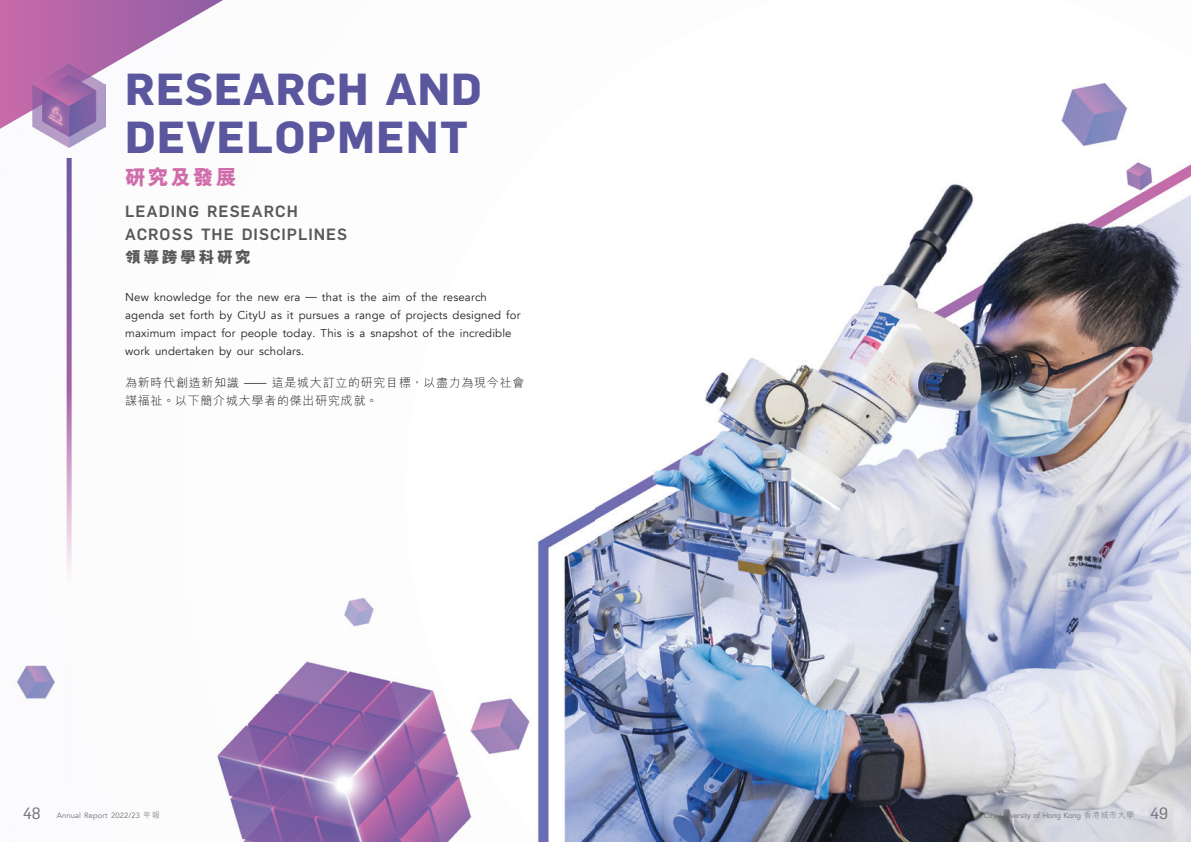
<style>
.page{position:relative;width:1191px;height:842px;background:#fff}
.page>*{position:absolute;margin:0;border:0;box-sizing:border-box;transform-origin:0 0}
._01_Body_Text{font:700 44px/48px "Flama";letter-spacing:.035em;color:#5b579f}
._01_Body_Text-2{font:800 21px "M Hei HK";letter-spacing:.075em;color:#d06caa}
.t1{font:500 16px "Flama";letter-spacing:.065em;color:#57585a}
.t2{font:800 16px "M Hei HK";letter-spacing:.145em;color:#57585a}
.Chapter_Opening{font:300 12px/18px "M Hei HK";letter-spacing:.06em;color:#231f20}
.Chapter_Opening-2{font:11.4px/18px "Avenir";letter-spacing:.015em;color:#231f20}
.t3{font:7.6px "Avenir";letter-spacing:-.025em;color:#6c6d70}
.t4{font:7.6px "Avenir";letter-spacing:.015em;color:#6c6d70}
.s1{font-family:"Avenir";font-weight:400;font-size:11.4px}
.s2{font-family:"Flama";font-size:16px}
.s3{font-family:"M Hei HK";font-weight:300;font-size:8px}
</style>
<div class="page">
<img style="left:16px;top:83px;width:1175px;height:759px">
<svg style="left:0;top:0;width:280px;height:140px"></svg>
<svg style="left:67px;top:158px;width:5px;height:625px"></svg>
<img style="left:32px;top:64px;width:74px;height:84px">
<p class="_01_Body_Text" style="left:125px;top:62px;width:358px">RESEARCH AND<br>DEVELOPMENT</p>
<p class="_01_Body_Text-2" style="left:125px;top:163px;width:113px">研究及發展</p>
<p class="t1" style="left:125px;top:200px;width:174px">LEADING RESEARCH</p>
<p class="t1" style="left:125px;top:223px;width:223px">ACROSS THE DISCIPLINES</p>
<p class="t2" style="left:125px;top:246px;width:127px">領導跨學科研究</p>
<p class="Chapter_Opening-2" style="left:125px;top:288px;width:397px">New knowledge for the new era — that is the aim of the research agenda set forth by CityU as it pursues a range of projects designed for maximum impact for people today. This is a snapshot of the incredible work undertaken by our scholars.</p>
<p class="Chapter_Opening" style="left:125px;top:373px;width:401px">為新時代創造新知識 <span class="s1">——</span> 這是城大訂立的研究目標，以盡力為現今社會謀福祉。以下簡介城大學者的傑出研究成就。</p>
<p class="t4" style="left:23px;top:810px;width:139px"><span class="s2">48</span> Annual Report 2022/23 <span class="s3">年報</span></p>
<p class="t3" style="left:983px;top:810px;width:186px">City University of Hong Kong <span class="s3">香港城市大學</span> <span class="s2">49</span></p>
</div>
